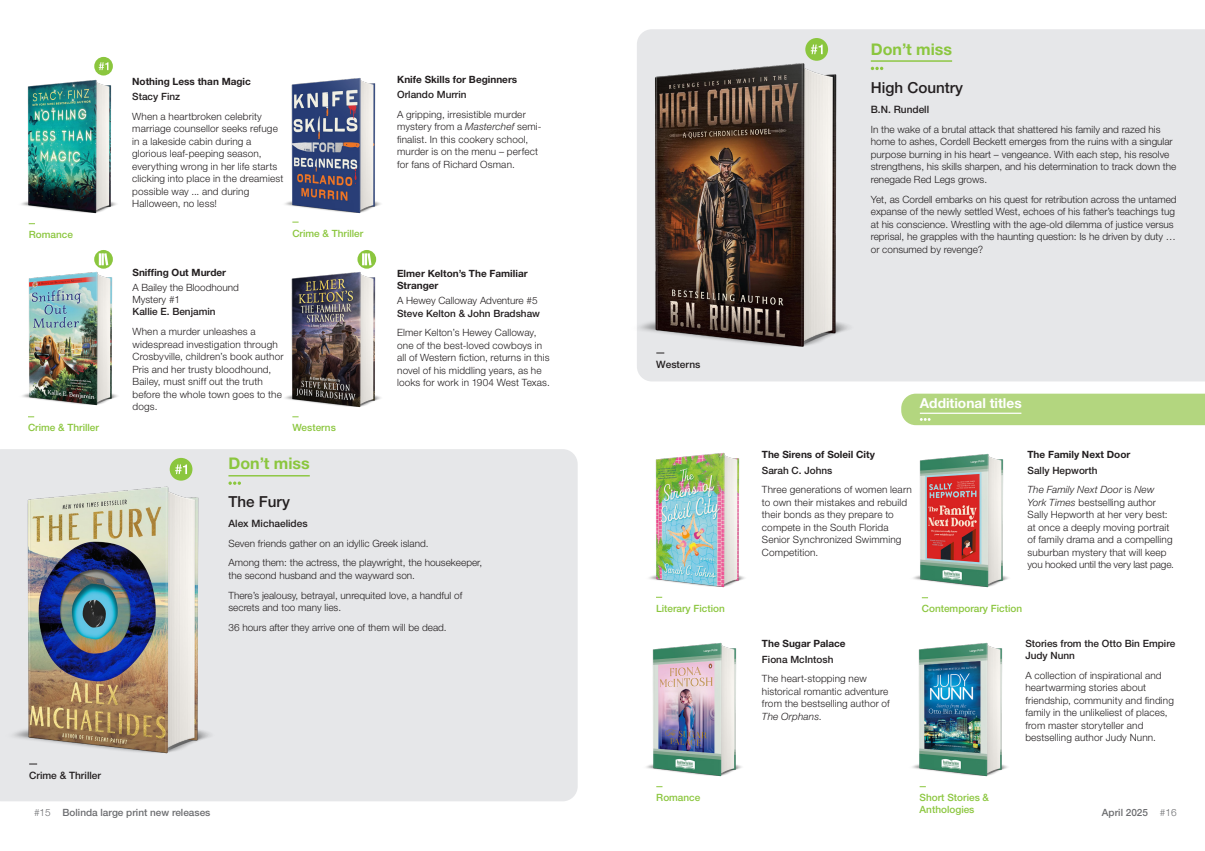
<style>
.page{position:relative;width:1205px;height:851px;background:#fff}
.page>*{position:absolute;margin:0;border:0;box-sizing:border-box;transform-origin:0 0}
.t1{font:700 16px "Helvetica Neue LT Std";color:#8bc63e}
.Box_-_01_Heading{font:500 15.25px "Helvetica Neue LT Std";color:#231f20}
.t2{font:700 13.75px "Helvetica Neue LT Std";color:#fff}
.Box_-_03_Author{font:500 10.12px "Helvetica Neue LT Std";color:#231f20}
._05-GENRE___MONTH{font:500 10.12px "Helvetica Neue LT Std";color:#231f20}
._04_-_Teaser{font:300 10px/12.5px "Helvetica Neue LT Std";letter-spacing:.015em;color:#231f20}
.Box_-_04_Teaser{font:300 10px/12.5px "Helvetica Neue LT Std";color:#231f20}
._01_-_Title{font:700 10px/12px "Helvetica Neue LT Std";color:#231f20}
._03_-_Author{font:500 10px "Helvetica Neue LT Std";color:#231f20}
.Month{font:500 10px/11.2px "Helvetica Neue LT Std";color:#8bc63e}
._02_-_Subtitle_series{font:300 10px "Helvetica Neue LT Std";color:#231f20}
.t3{font:500 10px "Helvetica Neue LT Std";color:#6c6d70}
.s1{font-style:italic}
.s2{font-weight:300}
</style>
<div class="page">
<img style="left:913px;top:453px;width:96px;height:135px">
<img style="left:646px;top:642px;width:96px;height:135px">
<img style="left:912px;top:642px;width:96px;height:135px">
<img style="left:22px;top:271px;width:96px;height:135px">
<img style="left:285px;top:78px;width:96px;height:136px">
<img style="left:285px;top:272px;width:96px;height:136px">
<div style="left:0;top:449px;width:578px;height:352px;background:#e6e7e9"></div>
<div style="left:637px;top:29px;width:568px;height:352px;background:#e6e7e9"></div>
<img style="left:0;top:481px;width:228px;height:277px">
<img style="left:637px;top:57px;width:231px;height:296px">
<hr style="left:228px;top:475px;width:82px;height:1px;background:#8bc63e">
<svg style="left:228px;top:481px;width:13px;height:4px"></svg>
<hr style="left:871px;top:60px;width:81px;height:2px;background:#8bc63e">
<svg style="left:871px;top:67px;width:12px;height:3px"></svg>
<div style="left:901px;top:393px;width:304px;height:32px;background:#b3d67f"></div>
<div style="left:170px;top:458px;width:22px;height:22px;background:#8bc63e;border-radius:50%"></div>
<svg style="left:175px;top:464px;width:12px;height:10px"></svg>
<svg style="left:805px;top:38px;width:23px;height:23px"></svg>
<svg style="left:811px;top:45px;width:11px;height:9px"></svg>
<svg style="left:94px;top:250px;width:19px;height:18px"></svg>
<svg style="left:99px;top:253px;width:9px;height:12px"></svg>
<svg style="left:357px;top:250px;width:19px;height:18px"></svg>
<svg style="left:362px;top:253px;width:9px;height:12px"></svg>
<img style="left:21px;top:79px;width:96px;height:135px">
<img style="left:649px;top:452px;width:96px;height:136px">
<div style="left:94px;top:57px;width:19px;height:18px;background:#8bc63e;border-radius:50%"></div>
<svg style="left:99px;top:62px;width:9px;height:8px"></svg>
<p class="Month" style="left:29px;top:229px;width:46px">Romance</p>
<p class="Month" style="left:28px;top:422px;width:72px">Crime &amp; Thriller</p>
<p class="_01_-_Title" style="left:132px;top:75px;width:120px">Nothing Less than Magic</p>
<p class="_03_-_Author" style="left:132px;top:91px;width:49px">Stacy Finz</p>
<p class="Box_-_04_Teaser" style="left:132px;top:110px;width:153px">When a heartbroken celebrity marriage counsellor seeks refuge in a lakeside cabin during a glorious leaf-peeping season, everything wrong in her life starts clicking into place in the dreamiest possible way ... and during<br>Halloween, no less!</p>
<p class="Month" style="left:292px;top:227px;width:72px">Crime &amp; Thriller</p>
<p class="_01_-_Title" style="left:132px;top:266px;width:95px">Sniffing Out Murder</p>
<p class="_02_-_Subtitle_series" style="left:132px;top:281px;width:108px">A Bailey the Bloodhound</p>
<p class="_02_-_Subtitle_series" style="left:132px;top:293px;width:49px">Mystery #1</p>
<p class="_03_-_Author" style="left:132px;top:306px;width:85px">Kallie E. Benjamin</p>
<p class="_04_-_Teaser" style="left:132px;top:325px;width:152px">When a murder unleashes a widespread investigation through<br>Crosbyville, children’s book author<br>Pris and her trusty bloodhound,<br>Bailey, must sniff out the truth before the whole town goes to the dogs.</p>
<p class="Month" style="left:292px;top:422px;width:45px">Westerns</p>
<h1 class="t1" style="left:228px;top:453px;width:83px">Don’t miss</h1>
<p class="_01_-_Title" style="left:397px;top:73px;width:122px">Knife Skills for Beginners</p>
<p class="_03_-_Author" style="left:397px;top:89px;width:71px">Orlando Murrin</p>
<p class="_04_-_Teaser" style="left:397px;top:108px;width:146px">A gripping, irresistible murder mystery from a <span class="s1">Masterchef</span> semi&shy;finalist. In this cookery school, murder is on the menu – perfect for fans of Richard Osman.</p>
<p class="_01_-_Title" style="left:397px;top:267px;width:132px">Elmer Kelton’s The Familiar<br>Stranger</p>
<p class="_02_-_Subtitle_series" style="left:397px;top:295px;width:142px">A Hewey Calloway Adventure #5</p>
<p class="_03_-_Author" style="left:397px;top:307px;width:144px">Steve Kelton &amp; John Bradshaw</p>
<p class="_04_-_Teaser" style="left:397px;top:326px;width:154px">Elmer Kelton’s Hewey Calloway, one of the best-loved cowboys in all of Western fiction, returns in this novel of his middling years, as he looks for work in 1904 West Texas.</p>
<p class="Box_-_01_Heading" style="left:228px;top:492px;width:63px">The Fury</p>
<p class="Box_-_03_Author" style="left:228px;top:517px;width:81px">Alex Michaelides</p>
<p class="Box_-_04_Teaser" style="left:228px;top:536px;width:202px">Seven friends gather on an idyllic Greek island.</p>
<p class="Box_-_04_Teaser" style="left:228px;top:556px;width:255px">Among them: the actress, the playwright, the housekeeper, the second husband and the wayward son.</p>
<p class="Box_-_04_Teaser" style="left:228px;top:588px;width:235px">There’s jealousy, betrayal, unrequited love, a handful of secrets and too many lies.</p>
<p class="Box_-_04_Teaser" style="left:228px;top:620px;width:220px">36 hours after they arrive one of them will be dead.</p>
<p class="_05-GENRE___MONTH" style="left:29px;top:769px;width:73px">Crime &amp; Thriller</p>
<p class="t1" style="left:871px;top:39px;width:83px">Don’t miss</p>
<p class="Box_-_01_Heading" style="left:871px;top:79px;width:94px">High Country</p>
<p class="Box_-_03_Author" style="left:871px;top:104px;width:60px">B.N. Rundell</p>
<p class="Box_-_04_Teaser" style="left:871px;top:123px;width:307px">In the wake of a brutal attack that shattered his family and razed his home to ashes, Cordell Beckett emerges from the ruins with a singular purpose burning in his heart – vengeance. With each step, his resolve strengthens, his skills sharpen, and his determination to track down the renegade Red Legs grows.</p>
<p class="Box_-_04_Teaser" style="left:871px;top:193px;width:307px">Yet, as Cordell embarks on his quest for retribution across the untamed expanse of the newly settled West, echoes of his father’s teachings tug at his conscience. Wrestling with the age-old dilemma of justice versus reprisal, he grapples with the haunting question: Is he driven by duty … or consumed by revenge?</p>
<p class="_05-GENRE___MONTH" style="left:656px;top:358px;width:46px">Westerns</p>
<p class="Month" style="left:656px;top:602px;width:70px">Literary Fiction</p>
<p class="t2" style="left:920px;top:394px;width:103px">Additional titles</p>
<p class="_01_-_Title" style="left:762px;top:448px;width:114px">The Sirens of Soleil City</p>
<p class="_03_-_Author" style="left:762px;top:464px;width:72px">Sarah C. Johns</p>
<p class="_04_-_Teaser" style="left:762px;top:483px;width:151px">Three generations of women learn to own their mistakes and rebuild their bonds as they prepare to compete in the South Florida<br>Senior Synchronized Swimming<br>Competition.</p>
<p class="_01_-_Title" style="left:1027px;top:448px;width:104px">The Family Next Door</p>
<p class="_03_-_Author" style="left:1027px;top:464px;width:72px">Sally Hepworth</p>
<p class="_04_-_Teaser" style="left:1027px;top:483px;width:148px"><span class="s1">The Family Next Door</span> is <span class="s1">New<br>York Times</span> bestselling author<br>Sally Hepworth at her very best: at once a deeply moving portrait of family drama and a compelling suburban mystery that will keep you hooked until the very last page.</p>
<p class="_01_-_Title" style="left:762px;top:637px;width:85px">The Sugar Palace</p>
<p class="_03_-_Author" style="left:762px;top:653px;width:73px">Fiona McIntosh</p>
<p class="_04_-_Teaser" style="left:762px;top:672px;width:129px">The heart-stopping new historical romantic adventure from the bestselling author of<br><span class="s1">The Orphans</span>.</p>
<p class="Month" style="left:922px;top:603px;width:102px">Contemporary Fiction</p>
<p class="_03_-_Author" style="left:1025px;top:637px;width:151px">Stories from the Otto Bin Empire</p>
<p class="_03_-_Author" style="left:1025px;top:649px;width:51px">Judy Nunn</p>
<p class="_04_-_Teaser" style="left:1025px;top:668px;width:150px">A collection of inspirational and heartwarming stories about friendship, community and finding family in the unlikeliest of places, from master storyteller and bestselling author Judy Nunn.</p>
<p class="Month" style="left:919px;top:792px;width:71px">Short Stories &amp;<br>Anthologies</p>
<p class="Month" style="left:656px;top:792px;width:46px">Romance</p>
<p class="t3" style="left:34px;top:805px;width:178px"><span class="s2">#15</span> Bolinda large print new releases</p>
<p class="t3" style="left:1102px;top:805px;width:76px">April 2025 <span class="s2">#16</span></p>
</div>
